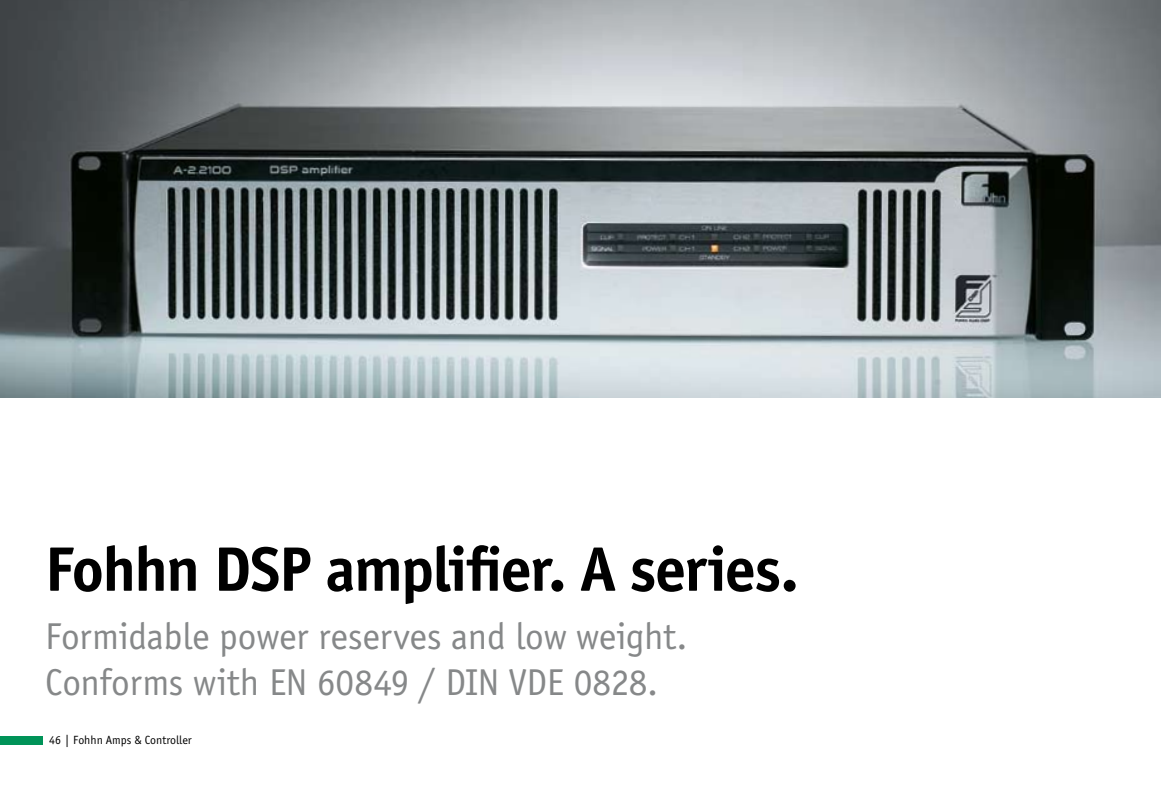
<style>
.page{position:relative;width:1161px;height:794px;background:#fff}
.page>*{position:absolute;margin:0;border:0;box-sizing:border-box;transform-origin:0 0}
.t1{font:700 64.75px "Officina Sans";letter-spacing:-.02em;color:#000}
.t2{font:38.5px/45.5px "Officina Sans";letter-spacing:-.005em;color:#868889}
.t3{font:12.25px "Officina Sans";color:#000}
</style>
<div class="page">
<img style="left:0;top:0;width:1161px;height:397px">
<div style="left:0;top:736px;width:43px;height:9px;background:#009358"></div>
<h1 class="t1" style="left:45px;top:530px;width:755px">Fohhn DSP amplifier. A series.</h1>
<p class="t2" style="left:45px;top:614px;width:644px">Formidable power reserves and low weight.<br>Conforms with EN 60849 / DIN VDE 0828.</p>
<p class="t3" style="left:49px;top:733px;width:144px">46 | Fohhn Amps &amp; Controller</p>
</div>
